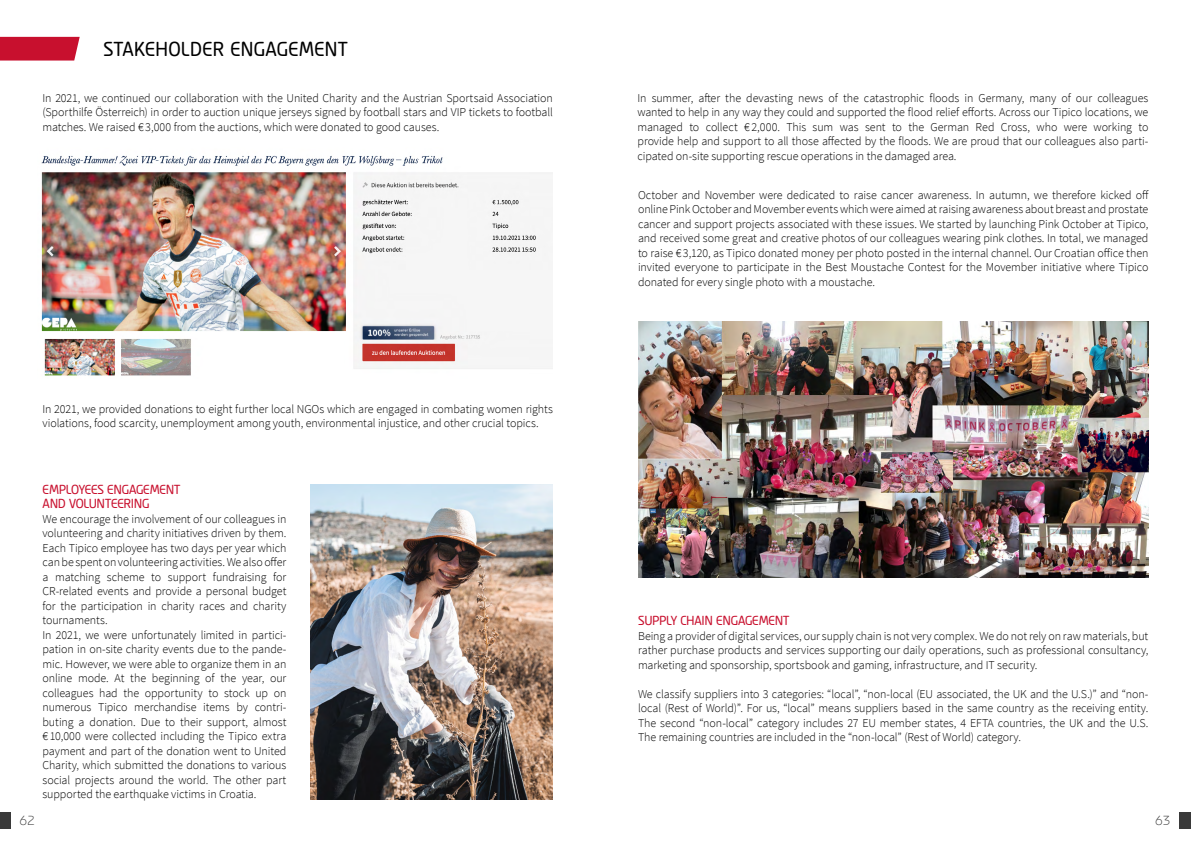
<style>
.page{position:relative;width:1191px;height:842px;background:#fff}
.page>*{position:absolute;margin:0;border:0;box-sizing:border-box;transform-origin:0 0}
.t1{font:18.5px "Tipico";letter-spacing:.005em;color:#000}
.t2{font:300 12px/14.5px "Source Sans Pro";letter-spacing:-.01em;color:#000;text-align:justify}
.t3{font:12px/14.4px "Tipico";letter-spacing:-.02em;color:#c8102e}
.t4{font:300 12px "Tipico";color:#3a3a3a}
</style>
<div class="page">
<div style="left:0;top:812px;width:11px;height:16px;background:#3a3a3a"></div>
<img style="left:41px;top:155px;width:512px;height:221px">
<div style="left:1179px;top:812px;width:12px;height:16px;background:#3a3a3a"></div>
<svg style="left:0;top:37px;width:80px;height:24px"></svg>
<img style="left:638px;top:322px;width:510px;height:255px">
<img style="left:310px;top:485px;width:243px;height:314px">
<h1 class="t1" style="left:103px;top:37px;width:246px">STAKEHOLDER ENGAGEMENT</h1>
<p class="t2" style="left:43px;top:91px;width:512px">In 2021, we continued our collaboration with the United Charity and the Austrian Sportsaid Association (Sporthilfe Österreich) in order to auction unique jerseys signed by football stars and VIP tickets to football matches. We raised € 3,000 from the auctions, which were donated to good causes.</p>
<p class="t2" style="left:43px;top:401px;width:512px">In 2021, we provided donations to eight further local NGOs which are engaged in combating women rights violations, food scarcity, unemployment among youth, environmental injustice, and other crucial topics.</p>
<p class="t3" style="left:43px;top:482px;width:139px">EMPLOYEES ENGAGEMENT<br>AND VOLUNTEERING</p>
<p class="t2" style="left:43px;top:512px;width:245px;text-align:left">We encourage the involvement of our colleagues in volunteering and charity initiatives driven by them.<br>Each Tipico employee has two days per year which can be spent on volunteering activities. We also offer a matching scheme to support fundraising for CR-related events and provide a personal budget for the participation in charity races and charity tournaments.<br>In 2021, we were unfortunately limited in partici&shy;pation in on-site charity events due to the pande&shy;mic. However, we were able to organize them in an online mode. At the beginning of the year, our colleagues had the opportunity to stock up on numerous Tipico merchandise items by contri&shy;buting a donation. Due to their support, almost € 10,000 were collected including the Tipico extra payment and part of the donation went to United Charity, which submitted the donations to various social projects around the world. The other part supported the earthquake victims in Croatia.</p>
<p class="t2" style="left:637px;top:91px;width:512px">In summer, after the devasting news of the catastrophic floods in Germany, many of our colleagues wanted to help in any way they could and supported the flood relief efforts. Across our Tipico locations, we managed to collect € 2,000. This sum was sent to the German Red Cross, who were working to provide help and support to all those affected by the floods. We are proud that our colleagues also parti&shy;cipated on-site supporting rescue operations in the damaged area.</p>
<p class="t2" style="left:638px;top:188px;width:512px">October and November were dedicated to raise cancer awareness. In autumn, we therefore kicked off online Pink October and Movember events which were aimed at raising awareness about breast and prostate cancer and support projects associated with these issues. We started by launching Pink October at Tipico, and received some great and creative photos of our colleagues wearing pink clothes. In total, we managed to raise € 3,120, as Tipico donated money per photo posted in the internal channel. Our Croatian office then invited everyone to participate in the Best Moustache Contest for the Movember initiative where Tipico donated for every single photo with a moustache.</p>
<p class="t3" style="left:638px;top:613px;width:153px">SUPPLY CHAIN ENGAGEMENT</p>
<p class="t2" style="left:638px;top:628px;width:512px">Being a provider of digital services, our supply chain is not very complex. We do not rely on raw materials, but rather purchase products and services supporting our daily operations, such as professional consultancy, marketing and sponsorship, sportsbook and gaming, infrastructure, and IT security.</p>
<p class="t2" style="left:638px;top:686px;width:512px">We classify suppliers into 3 categories: “local”, “non-local (EU associated, the UK and the U.S.)” and “non&shy;local (Rest of World)”. For us, “local” means suppliers based in the same country as the receiving entity.<br>The second “non-local” category includes 27 EU member states, 4 EFTA countries, the UK and the U.S.<br>The remaining countries are included in the “non-local” (Rest of World) category.</p>
<p class="t4" style="left:20px;top:813px;width:17px">62</p>
<p class="t4" style="left:1155px;top:813px;width:17px">63</p>
</div>
